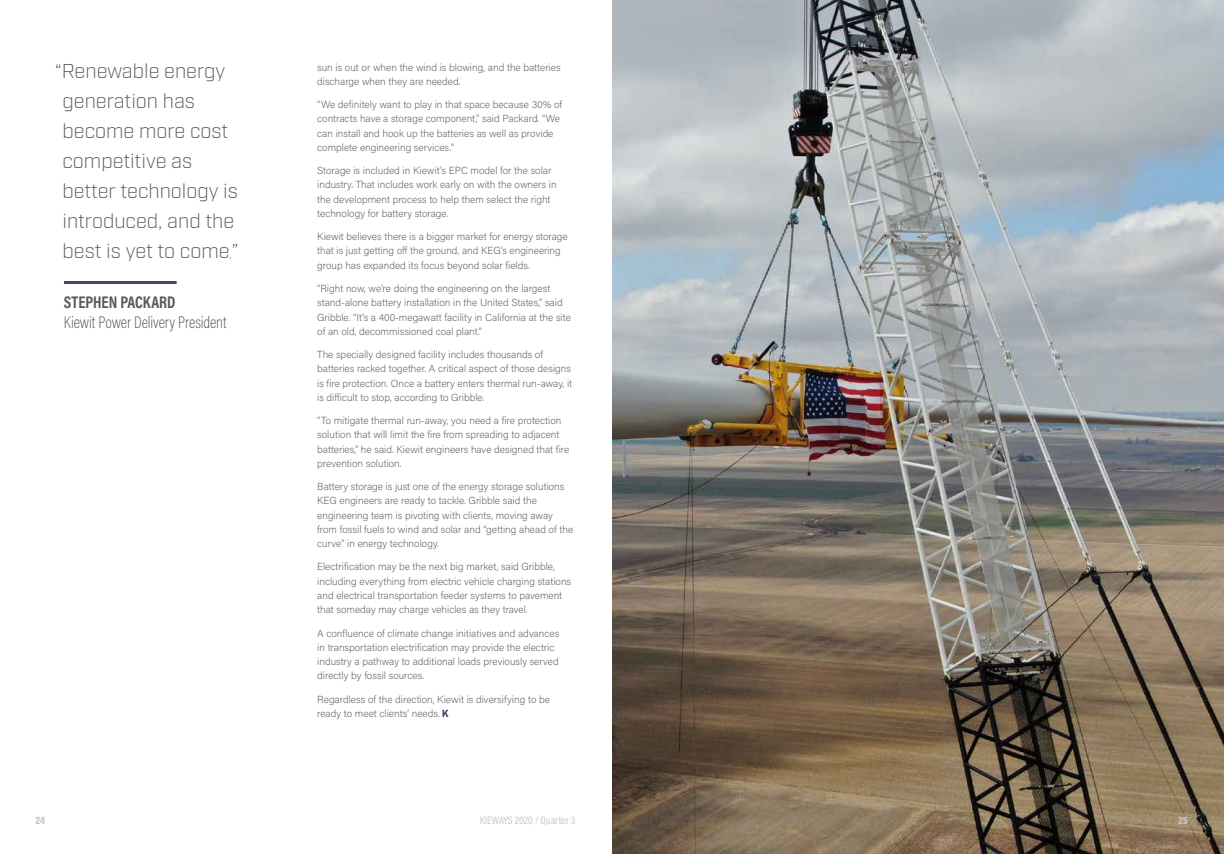
<style>
.page{position:relative;width:1224px;height:854px;background:#fff}
.page>*{position:absolute;margin:0;border:0;box-sizing:border-box;transform-origin:0 0}
.t1{font:300 20px/30px "Industry";color:#58595b}
.t2{font:200 17px "Acumin Pro Cond";letter-spacing:-.005em;color:#58595b;scale:.95 1}
.t3{font:700 17px "Acumin Pro Cond";color:#58595b;scale:.95 1}
.t4{font:11px "Acumin Pro Cond";color:#c7c8ca}
.t5{font:900 11px "Acumin Pro Cond";color:#c7c8ca}
.t6{font:200 10.2px/14.2px "Acumin Pro";color:#58595b}
.s1{font-size:10.2px}
</style>
<div class="page">
<img style="left:612px;top:0;width:612px;height:853px">
<svg style="left:443px;top:709px;width:6px;height:7px"></svg>
<hr style="left:64px;top:281px;width:113px;height:3px;background:#503f68">
<h1 class="t1" style="left:63px;top:56px;width:178px;text-indent:-8px">“Renewable energy generation has become more cost competitive as better technology is introduced, and the best is yet to come<span class="s1">,</span>”</h1>
<h2 class="t3" style="left:64px;top:291px;width:119px">STEPHEN PACKARD</h2>
<h2 class="t2" style="left:64px;top:311px;width:173px">Kiewit Power Delivery President</h2>
<p class="t6" style="left:317px;top:59px;width:245px">sun is out or when the wind is blowing, and the batteries discharge when they are needed.</p>
<p class="t6" style="left:317px;top:97px;width:246px">“We definitely want to play in that space because 30% of contracts have a storage component,” said Packard. “We can install and hook up the batteries as well as provide complete engineering services."</p>
<p class="t6" style="left:317px;top:163px;width:241px">Storage is included in Kiewit’s EPC model for the solar industry. That includes work early on with the owners in the development process to help them select the right technology for battery storage.</p>
<p class="t6" style="left:317px;top:229px;width:252px">Kiewit believes there is a bigger market for energy storage that is just getting off the ground, and KEG’s engineering group has expanded its focus beyond solar fields.</p>
<p class="t6" style="left:317px;top:281px;width:255px">“Right now, we’re doing the engineering on the largest stand-alone battery installation in the United States,” said Gribble. “It’s a 400-megawatt facility in California at the site of an old, decommissioned coal plant.”</p>
<p class="t6" style="left:317px;top:347px;width:257px">The specially designed facility includes thousands of batteries racked together. A critical aspect of those designs is fire protection. Once a battery enters thermal run-away, it is difficult to stop, according to Gribble.</p>
<p class="t6" style="left:317px;top:413px;width:254px">“To mitigate thermal run-away, you need a fire protection solution that will limit the fire from spreading to adjacent batteries,” he said. Kiewit engineers have designed that fire prevention solution.</p>
<p class="t6" style="left:317px;top:479px;width:257px">Battery storage is just one of the energy storage solutions KEG engineers are ready to tackle. Gribble said the engineering team is pivoting with clients, moving away from fossil fuels to wind and solar and “getting ahead of the curve” in energy technology.</p>
<p class="t6" style="left:317px;top:559px;width:255px">Electrification may be the next big market, said Gribble, including everything from electric vehicle charging stations and electrical transportation feeder systems to pavement that someday may charge vehicles as they travel.</p>
<p class="t6" style="left:317px;top:625px;width:244px">A confluence of climate change initiatives and advances in transportation electrification may provide the electric industry a pathway to additional loads previously served directly by fossil sources.</p>
<p class="t6" style="left:317px;top:691px;width:234px">Regardless of the direction, Kiewit is diversifying to be ready to meet clients’ needs.</p>
<p class="t5" style="left:36px;top:812px;width:11px">24</p>
<p class="t4" style="left:480px;top:812px;width:97px">KIEWAYS 2020 / Quarter 3</p>
<p class="t5" style="left:1178px;top:812px;width:11px">25</p>
</div>
